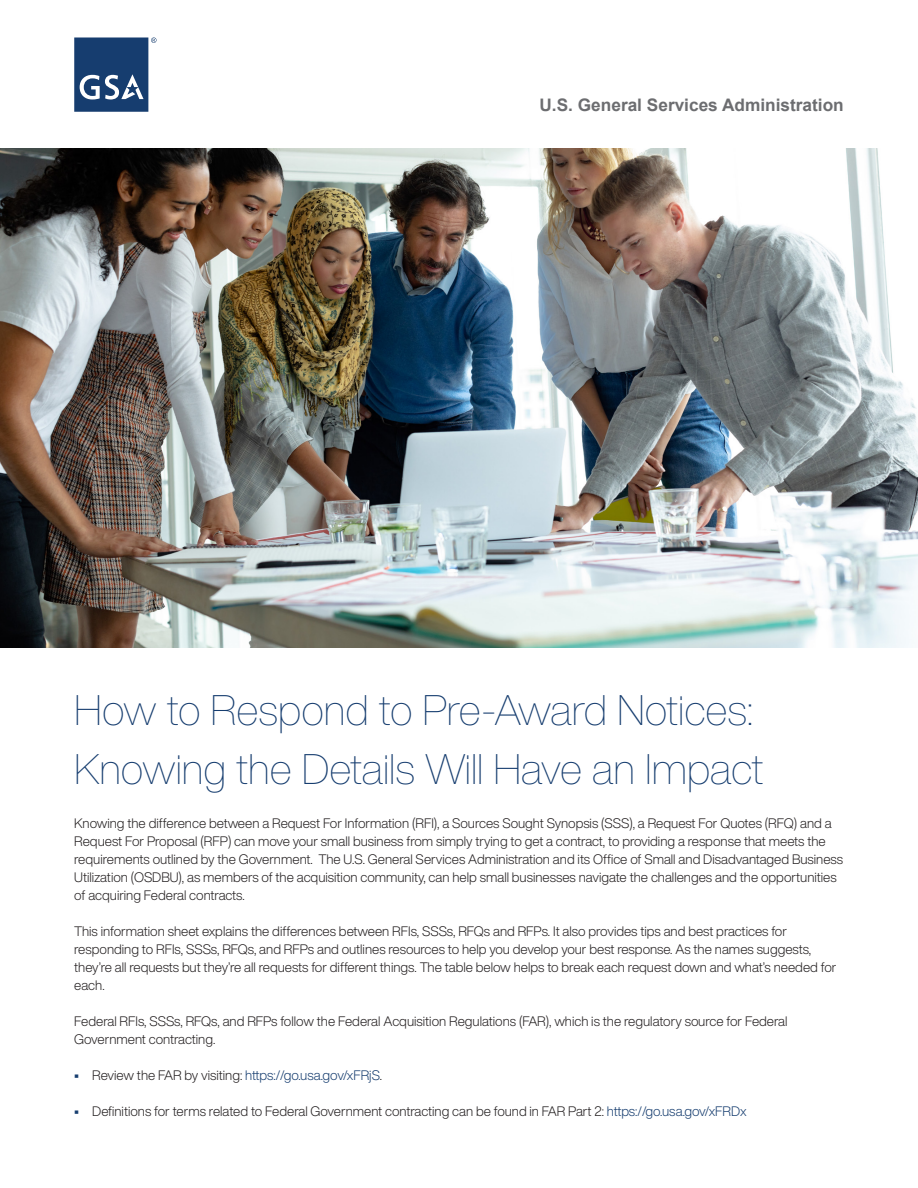
<style>
.page{position:relative;width:918px;height:1188px;background:#fff}
.page>*{position:absolute;margin:0;border:0;box-sizing:border-box;transform-origin:0 0}
.t1{font:100 42px/58.5px "Helvetica Now Display";color:#163d6f}
.t2{font:700 17.25px "Arial";color:#6c6d70}
.t3{font:300 13.5px/18px "Helvetica Now Display";color:#231f20}
.s1{font-weight:700;color:#163d6f}
.s2{color:#163d6f}
</style>
<div class="page">
<svg style="left:74px;top:38px;width:83px;height:74px"></svg>
<img style="left:0;top:148px;width:918px;height:500px">
<p class="t2" style="left:540px;top:94px;width:306px">U.S. General Services Administration</p>
<h1 class="t1" style="left:74px;top:681px;width:691px">How to Respond to Pre-Award Notices:<br>Knowing the Details Will Have an Impact</h1>
<p class="t3" style="left:74px;top:814px;width:771px">Knowing the difference between a Request For Information (RFI), a Sources Sought Synopsis (SSS), a Request For Quotes (RFQ) and a Request For Proposal (RFP) can move your small business from simply trying to get a contract, to providing a response that meets the requirements outlined by the Government. The U.S. General Services Administration and its Office of Small and Disadvantaged Business Utilization (OSDBU), as members of the acquisition community, can help small businesses navigate the challenges and the opportunities of acquiring Federal contracts.</p>
<p class="t3" style="left:74px;top:922px;width:764px">This information sheet explains the differences between RFIs, SSSs, RFQs and RFPs. It also provides tips and best practices for responding to RFIs, SSSs, RFQs, and RFPs and outlines resources to help you develop your best response. As the names suggests, they’re all requests but they’re all requests for different things. The table below helps to break each request down and what’s needed for each.</p>
<p class="t3" style="left:74px;top:1012px;width:715px">Federal RFIs, SSSs, RFQs, and RFPs follow the Federal Acquisition Regulations (FAR), which is the regulatory source for Federal<br>Government contracting.</p>
<p class="t3" style="left:74px;top:1066px;width:309px"><span class="s1">•</span> Review the FAR by visiting: <span class="s2">https://go.usa.gov/xFRjS</span>.</p>
<p class="t3" style="left:74px;top:1102px;width:674px"><span class="s1">•</span> Definitions for terms related to Federal Government contracting can be found in FAR Part 2: <span class="s2">https://go.usa.gov/xFRDx</span></p>
</div>
